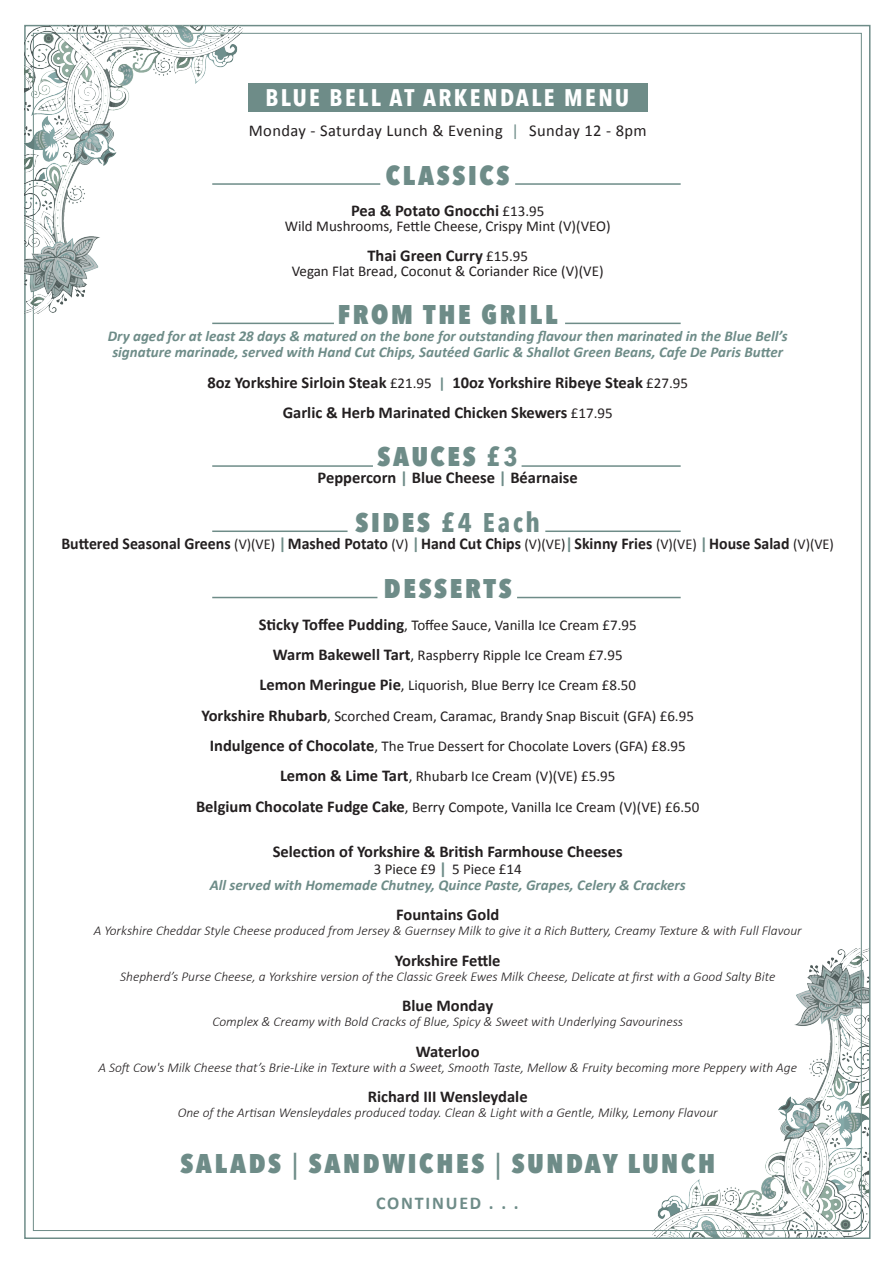
<style>
.page{position:relative;width:893px;height:1263px;background:#fff}
.page>*{position:absolute;margin:0;border:0;box-sizing:border-box;transform-origin:0 0}
.t1{font:800 27px "Avenir Next Condensed";letter-spacing:.1em;color:#6e8c88}
.t2{font:700 27px "Avenir Next Condensed";color:#6e8c88}
.t3{font:700 24px "Avenir Next Condensed";letter-spacing:.1em;color:#fff}
.t4{font:700 18px "Calibri";letter-spacing:.1em;color:#6e8c88}
.t5{font:700 16.5px/30.3px "Calibri";color:#231f20;text-align:center}
.t6{font:700 16.5px "Calibri";color:#231f20;scale:.96 1}
.t7{font:16.5px "Calibri";letter-spacing:.025em;color:#231f20}
.t8{font:15px/30.3px "Calibri";color:#231f20;text-align:center}
.t9{font:italic 700 15px/16.5px "Calibri";color:#6e8c88;text-align:center}
.t10{font:italic 300 13.5px "Calibri";color:#231f20}
.s1{color:#6e8c88}
.s2{font-weight:400;font-size:15px}
.s3{font-size:15px;color:#6e8c88}
.s4{font-weight:700}
.s5{font-weight:800}
.s6{font-weight:700;font-size:16.5px}
.s7{font-weight:400;font-style:normal;color:#231f20}
.s8{font-style:normal;font-size:16.5px}
.s9{font-weight:500}
</style>
<div class="page">
<img style="left:652px;top:949px;width:215px;height:287px">
<div style="left:248px;top:84px;width:399px;height:28px;background:#6e8c88"></div>
<hr style="left:212px;top:597px;width:165px;height:1px;background:#6e8c88">
<hr style="left:517px;top:597px;width:164px;height:1px;background:#6e8c88">
<hr style="left:212px;top:323px;width:122px;height:1px;background:#6e8c88">
<hr style="left:565px;top:323px;width:116px;height:1px;background:#6e8c88">
<hr style="left:212px;top:530px;width:136px;height:2px;background:#6e8c88">
<hr style="left:545px;top:530px;width:136px;height:2px;background:#6e8c88">
<hr style="left:212px;top:465px;width:161px;height:2px;background:#6e8c88">
<hr style="left:522px;top:465px;width:159px;height:2px;background:#6e8c88">
<hr style="left:212px;top:183px;width:168px;height:2px;background:#6e8c88">
<hr style="left:515px;top:183px;width:166px;height:2px;background:#6e8c88">
<img style="left:25px;top:26px;width:217px;height:288px">
<h2 class="t3" style="left:265px;top:83px;width:365px">BLUE BELL AT ARKENDALE MENU</h2>
<p class="t7" style="left:249px;top:120px;width:399px">Monday - Saturday Lunch &amp; Evening <span class="s1">|</span> Sunday 12 - 8pm</p>
<h1 class="t1" style="left:386px;top:159px;width:125px">CLASSICS</h1>
<p class="t5" style="left:351px;top:194px;width:195px">Pea &amp; Potato Gnocchi <span class="s2">£13.95</span></p>
<p class="t8" style="left:285px;top:210px;width:328px">Wild Mushrooms, Fettle Cheese, Crispy Mint (V)(VEO)</p>
<p class="t5" style="left:367px;top:240px;width:162px">Thai Green Curry <span class="s2">£15.95</span></p>
<p class="t8" style="left:292px;top:255px;width:313px">Vegan Flat Bread, Coconut &amp; Coriander Rice (V)(VE)</p>
<h1 class="t1" style="left:338px;top:298px;width:221px">FROM THE GRILL</h1>
<p class="t9" style="left:108px;top:327px;width:681px">Dry aged for at least 28 days &amp; matured on the bone for outstanding flavour then marinated in the Blue Bell’s signature marinade, served with Hand Cut Chips, Sautéed Garlic &amp; Shallot Green Beans, Cafe De Paris Butter</p>
<p class="t5" style="left:207px;top:366px;width:482px">8oz Yorkshire Sirloin Steak <span class="s2">£21.95</span> <span class="s3">|</span> 10oz Yorkshire Ribeye Steak <span class="s2">£27.95<br></span>Garlic &amp; Herb Marinated Chicken Skewers <span class="s2">£17.95</span></p>
<h1 class="t1" style="left:378px;top:440px;width:142px">SAUCES <span class="s4">£3</span></h1>
<p class="t5" style="left:318px;top:461px;width:262px">Peppercorn <span class="s1">|</span> Blue Cheese <span class="s1">|</span> Béarnaise</p>
<h1 class="t2" style="left:355px;top:506px;width:186px"><span class="s5">SIDES</span> £4 Each</h1>
<p class="t6" style="left:61px;top:531px;width:806px">Buttered Seasonal Greens <span class="s2">(V)(VE)</span> <span class="s1">|</span>Mashed Potato <span class="s2">(V)</span> <span class="s1">|</span>Hand Cut Chips <span class="s2">(V)(VE)</span><span class="s1">|</span>Skinny Fries <span class="s2">(V)(VE)</span> <span class="s1">|</span>House Salad <span class="s2">(V)(VE)</span></p>
<h1 class="t1" style="left:384px;top:572px;width:129px">DESSERTS</h1>
<p class="t8" style="left:196px;top:609px;width:505px"><span class="s6">Sticky Toffee Pudding</span>, Toffee Sauce, Vanilla Ice Cream £7.95<br><span class="s6">Warm Bakewell Tart</span>, Raspberry Ripple Ice Cream £7.95<br><span class="s6">Lemon Meringue Pie</span>, Liquorish, Blue Berry Ice Cream £8.50<br><span class="s6">Yorkshire Rhubarb</span>, Scorched Cream, Caramac, Brandy Snap Biscuit (GFA) £6.95<br><span class="s6">Indulgence of Chocolate</span>, The True Dessert for Chocolate Lovers (GFA) £8.95<br><span class="s6">Lemon &amp; Lime Tart</span>, Rhubarb Ice Cream (V)(VE) £5.95<br><span class="s6">Belgium Chocolate Fudge Cake</span>, Berry Compote, Vanilla Ice Cream (V)(VE) £6.50</p>
<p class="t5" style="left:273px;top:836px;width:352px">Selection of Yorkshire &amp; British Farmhouse Cheeses</p>
<p class="t9" style="left:210px;top:859px;width:477px"><span class="s7">3 Piece £9</span> <span class="s8">|</span> <span class="s7">5 Piece £14<br></span>All served with Homemade Chutney, Quince Paste, Grapes, Celery &amp; Crackers</p>
<p class="t5" style="left:396px;top:899px;width:105px">Fountains Gold</p>
<p class="t10" style="left:94px;top:922px;width:710px">A Yorkshire Cheddar Style Cheese produced from Jersey &amp; Guernsey Milk to give it a Rich Buttery, Creamy Texture &amp; with Full Flavour</p>
<p class="t5" style="left:395px;top:944px;width:107px">Yorkshire Fettle</p>
<p class="t10" style="left:120px;top:968px;width:657px">Shepherd’s Purse Cheese, a Yorkshire version of the Classic Greek Ewes Milk Cheese, Delicate at first with a Good Salty Bite</p>
<p class="t5" style="left:402px;top:990px;width:92px">Blue Monday</p>
<p class="t10" style="left:212px;top:1013px;width:472px">Complex &amp; Creamy with Bold Cracks of Blue, Spicy &amp; Sweet with Underlying Savouriness</p>
<p class="t5" style="left:416px;top:1035px;width:65px">Waterloo</p>
<p class="t10" style="left:98px;top:1059px;width:700px">A Soft Cow's Milk Cheese that’s Brie-Like in Texture with a Sweet, Smooth Taste, Mellow &amp; Fruity becoming more Peppery with Age</p>
<p class="t5" style="left:368px;top:1081px;width:161px">Richard III Wensleydale</p>
<p class="t10" style="left:178px;top:1104px;width:542px">One of the Artisan Wensleydales produced today. Clean &amp; Light with a Gentle, Milky, Lemony Flavour</p>
<h1 class="t1" style="left:180px;top:1146px;width:536px">SALADS <span class="s9">|</span> SANDWICHES <span class="s9">|</span> SUNDAY LUNCH</h1>
<h3 class="t4" style="left:376px;top:1190px;width:144px">CONTINUED . . .</h3>
</div>
